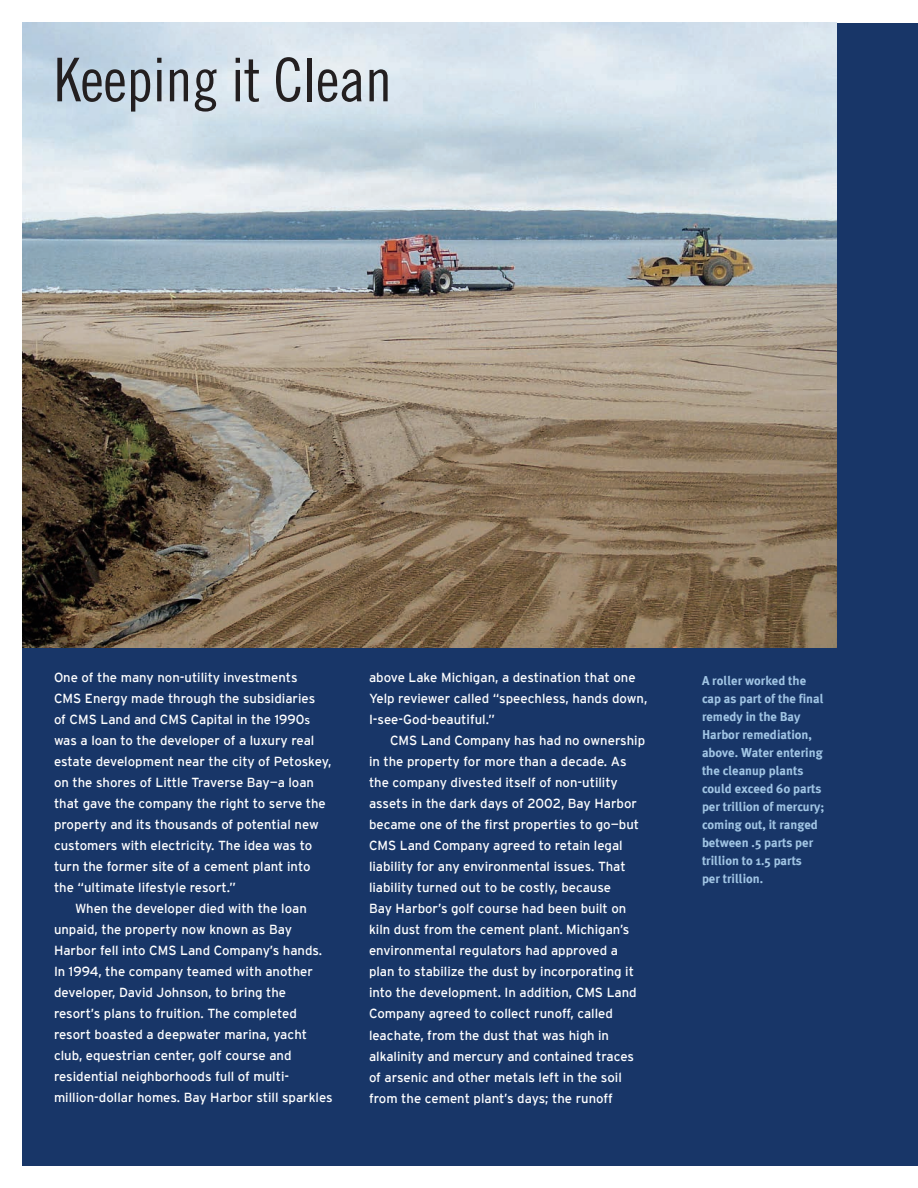
<style>
.page{position:relative;width:918px;height:1188px;background:#fff}
.page>*{position:absolute;margin:0;border:0;box-sizing:border-box;transform-origin:0 0}
.t1{font:60.3px "Trade Gothic Cond Eighteen";letter-spacing:-.01em;color:#231f20}
.t2{font:13.2px/21px "Interstate";color:#fff}
.t3{font:700 12.75px/18px "Meta Plus";color:#a1c5e4}
.s1{font-size:11.7px}
</style>
<div class="page">
<div style="left:22px;top:23px;width:896px;height:1143px;background:#183668"></div>
<img style="left:22px;top:22px;width:815px;height:626px">
<h1 class="t1" style="left:54px;top:44px;width:339px">Keeping it Clean</h1>
<p class="t2" style="left:54px;top:667px;width:245px">One of the many non-utility investments</p>
<p class="t2" style="left:54px;top:688px;width:263px">CMS Energy made through the subsidiaries</p>
<p class="t2" style="left:54px;top:709px;width:258px">of CMS Land and CMS Capital in the 1990<span class="s1">s</span></p>
<p class="t2" style="left:54px;top:730px;width:262px">was a loan to the developer of a luxury real</p>
<p class="t2" style="left:54px;top:751px;width:279px">estate development near the city of Petoskey,</p>
<p class="t2" style="left:54px;top:772px;width:262px">on the shores of Little Traverse Bay—a loan</p>
<p class="t2" style="left:54px;top:793px;width:273px">that gave the company the right to serve the</p>
<p class="t2" style="left:54px;top:814px;width:266px">property and its thousands of potential new</p>
<p class="t2" style="left:54px;top:835px;width:260px">customers with electricity. The idea was to</p>
<p class="t2" style="left:54px;top:856px;width:258px">turn the former site of a cement plant into</p>
<p class="t2" style="left:54px;top:877px;width:184px">the “ultimate lifestyle resort.”</p>
<p class="t2" style="left:75px;top:898px;width:233px">When the developer died with the loan</p>
<p class="t2" style="left:54px;top:919px;width:240px">unpaid, the property now known as Bay</p>
<p class="t2" style="left:54px;top:940px;width:270px">Harbor fell into CMS Land Company’s hands.</p>
<p class="t2" style="left:54px;top:961px;width:261px">In 1994, the company teamed with another</p>
<p class="t2" style="left:54px;top:982px;width:234px">developer, David Johnson, to bring the</p>
<p class="t2" style="left:54px;top:1003px;width:244px">resort’s plans to fruition. The completed</p>
<p class="t2" style="left:54px;top:1024px;width:255px">resort boasted a deepwater marina, yacht</p>
<p class="t2" style="left:54px;top:1045px;width:239px">club, equestrian center, golf course and</p>
<p class="t2" style="left:54px;top:1066px;width:237px">residential neighborhoods full of multi-</p>
<p class="t2" style="left:54px;top:1087px;width:280px">million-dollar homes. Bay Harbor still sparkles</p>
<p class="t2" style="left:369px;top:667px;width:280px">above Lake Michigan, a destination that one<br>Yelp reviewer called “speechless, hands down,<br>I-see-God-beautiful.”</p>
<p class="t2" style="left:369px;top:730px;width:278px;text-indent:21px">CMS Land Company has had no ownership in the property for more than a decade. As the company divested itself of non-utility assets in the dark days of 2002, Bay Harbor became one of the first properties to go—but CMS Land Company agreed to retain legal liability for any environmental issues. That liability turned out to be costly, because<br>Bay Harbor’s golf course had been built on kiln dust from the cement plant. Michigan’s environmental regulators had approved a plan to stabilize the dust by incorporating it into the development. In addition, CMS Land Company agreed to collect runoff, called leachate, from the dust that was high in alkalinity and mercury and contained traces of arsenic and other metals left in the soil from the cement plant’s days; the runoff</p>
<p class="t3" style="left:702px;top:671px;width:124px">A roller worked the cap as part of the final remedy in the Bay<br>Harbor remediation, above. Water entering the cleanup plants could exceed 60 parts per trillion of mercury; coming out, it ranged between .5 parts per trillion to 1.5 parts<br>per trillion.</p>
</div>
